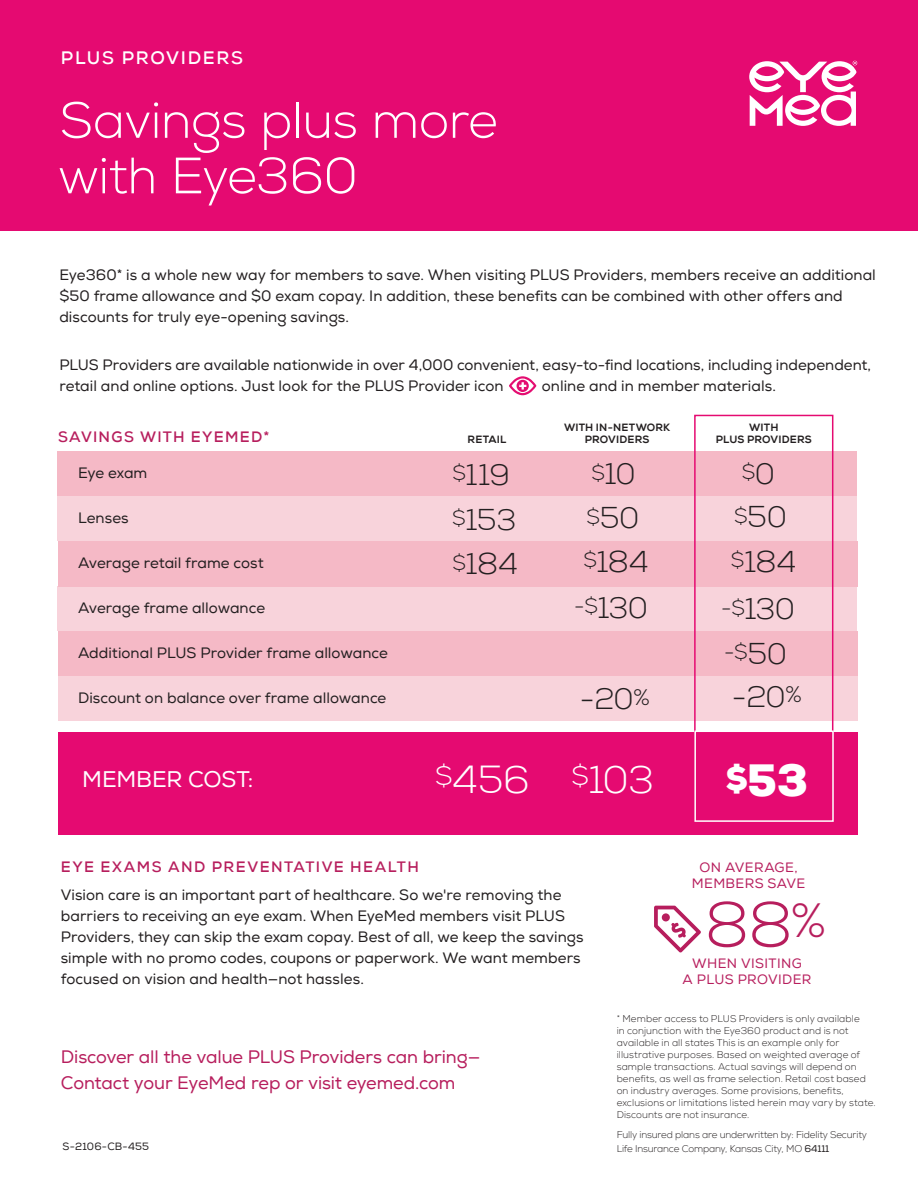
<style>
.page{position:relative;width:918px;height:1188px;background:#fff}
.page>*{position:absolute;margin:0;border:0;box-sizing:border-box;transform-origin:0 0}
.body_0_03{font:300 63px "Nexa";color:#b71e5d}
.headline{font:300 51px/55.5px "Nexa";letter-spacing:-.015em;color:#fff}
.body_0_03-2{font:900 45px "Nexa";color:#fff}
.body_0_03-3{font:300 39px "Nexa";letter-spacing:-.015em;color:#fff}
.body_0_03-4{font:300 30px "Nexa";letter-spacing:-.02em;color:#231f20}
.body_0_03-5{font:22.5px "Nexa";letter-spacing:-.01em;color:#fff}
.body_0_03-6{font:300 21px "Nexa";color:#231f20}
.intro_12_17{font:18px/25.5px "Nexa";letter-spacing:-.005em;color:#b71e5d}
.page_header{font:700 18px "Nexa";letter-spacing:.095em;color:#fff}
.intro_12_17-2{font:15px/21px "Nexa";letter-spacing:.005em;color:#231f20}
.intro_12_17-3{font:700 15px "Nexa";letter-spacing:.1em;color:#b71e5d}
.body_0_03-7{font:700 15px "Nexa";letter-spacing:.085em;color:#b71e5d}
.body_0_03-8{font:13.5px/16.5px "Nexa";letter-spacing:.025em;color:#b71e5d;text-align:center}
.body_0_03-9{font:10.5px/12px "Nexa X Bold";letter-spacing:.015em;color:#231f20;text-align:center}
.body_0_03-10{font:10.5px "Nexa";letter-spacing:.015em;color:#231f20}
.body_0_03-11{font:300 9.75px/12px "Nexa";letter-spacing:.01em;color:#231f20}
.body_0_03-12{font:300 9.75px/13.5px "Nexa";letter-spacing:-.015em;color:#231f20}
.s1{font-size:21px}
.s2{font-size:22.5px}
.s3{font-size:30px}
.s4{font-size:33px}
.s5{font-size:48px}
.s6{font-weight:400}
</style>
<div class="page">
<div style="left:0;top:0;width:918px;height:230px;background:#e50a71"></div>
<svg style="left:749px;top:61px;width:108px;height:65px"></svg>
<svg style="left:509px;top:376px;width:27px;height:19px"></svg>
<div style="left:57px;top:451px;width:800px;height:46px;background:#f5b9c6"></div>
<div style="left:58px;top:631px;width:799px;height:45px;background:#f5b9c6"></div>
<div style="left:57px;top:586px;width:800px;height:45px;background:#f8d3db"></div>
<div style="left:58px;top:541px;width:799px;height:45px;background:#f5b9c6"></div>
<div style="left:57px;top:496px;width:800px;height:45px;background:#f8d3db"></div>
<div style="left:58px;top:732px;width:799px;height:103px;background:#e50a71"></div>
<div style="left:58px;top:676px;width:799px;height:44px;background:#f8d3db"></div>
<div style="left:694px;top:415px;width:139px;height:319px;border:2px solid #e50a71"></div>
<svg style="left:654px;top:906px;width:47px;height:46px"></svg>
<div style="left:694px;top:731px;width:140px;height:91px;border:2px solid #fff"></div>
<h1 class="page_header" style="left:61px;top:47px;width:184px">PLUS PROVIDERS</h1>
<h2 class="headline" style="left:58px;top:94px;width:442px">Savings plus more with Eye360</h2>
<h3 class="intro_12_17-2" style="left:59px;top:265px;width:818px">Eye360* is a whole new way for members to save. When visiting PLUS Providers, members receive an additional $50 frame allowance and $0 exam copay. In addition, these benefits can be combined with other offers and discounts for truly eye-opening savings.</h3>
<h3 class="intro_12_17-2" style="left:59px;top:355px;width:813px">PLUS Providers are available nationwide in over 4,000 convenient, easy-to-find locations, including independent, retail and online options. Just look for the PLUS Provider icon</h3>
<h3 class="intro_12_17-2" style="left:542px;top:376px;width:236px">online and in member materials.</h3>
<p class="body_0_03-7" style="left:58px;top:427px;width:213px">SAVINGS WITH EYEMED*</p>
<h3 class="intro_12_17-2" style="left:78px;top:463px;width:71px">Eye exam</h3>
<h3 class="intro_12_17-2" style="left:78px;top:508px;width:52px">Lenses</h3>
<h3 class="intro_12_17-2" style="left:78px;top:553px;width:187px">Average retail frame cost</h3>
<h3 class="intro_12_17-2" style="left:78px;top:598px;width:189px">Average frame allowance</h3>
<h3 class="intro_12_17-2" style="left:78px;top:643px;width:311px">Additional PLUS Provider frame allowance</h3>
<h3 class="intro_12_17-2" style="left:78px;top:688px;width:310px">Discount on balance over frame allowance</h3>
<p class="body_0_03-9" style="left:468px;top:433px;width:40px">RETAIL</p>
<p class="body_0_03-4" style="left:453px;top:457px;width:59px"><span class="s1">$</span>119</p>
<p class="body_0_03-9" style="left:564px;top:422px;width:108px">WITH IN-NETWORK<br>PROVIDERS</p>
<p class="body_0_03-4" style="left:591px;top:456px;width:46px"><span class="s1">$</span>10</p>
<p class="body_0_03-4" style="left:452px;top:502px;width:66px"><span class="s1">$</span>153</p>
<p class="body_0_03-4" style="left:586px;top:500px;width:54px"><span class="s1">$</span>50</p>
<p class="body_0_03-4" style="left:453px;top:546px;width:67px"><span class="s1">$</span>184</p>
<p class="body_0_03-4" style="left:583px;top:544px;width:67px"><span class="s1">$</span>184</p>
<p class="body_0_03-4" style="left:574px;top:590px;width:75px"><span class="s1">-$</span>130</p>
<p class="body_0_03-4" style="left:580px;top:681px;width:71px">-20<span class="s2">%</span></p>
<p class="body_0_03-9" style="left:749px;top:421px;width:31px">WITH</p>
<p class="body_0_03-9" style="left:716px;top:434px;width:98px">PLUS PROVIDERS</p>
<p class="body_0_03-6" style="left:742px;top:459px;width:35px">$<span class="s3">0</span></p>
<p class="body_0_03-4" style="left:734px;top:499px;width:54px"><span class="s1">$</span>50</p>
<p class="body_0_03-4" style="left:731px;top:544px;width:67px"><span class="s1">$</span>184</p>
<p class="body_0_03-4" style="left:721px;top:591px;width:75px"><span class="s1">-$</span>130</p>
<p class="body_0_03-6" style="left:724px;top:639px;width:64px">-$<span class="s3">50</span></p>
<p class="body_0_03-4" style="left:732px;top:679px;width:71px">-20<span class="s2">%</span></p>
<p class="body_0_03-5" style="left:82px;top:766px;width:173px">MEMBER COST:</p>
<p class="body_0_03-3" style="left:435px;top:756px;width:96px"><sup>$</sup>456</p>
<p class="body_0_03-2" style="left:725px;top:751px;width:84px"><span class="s4">$</span>53</p>
<p class="body_0_03-3" style="left:572px;top:756px;width:84px"><sup>$</sup>103</p>
<h3 class="intro_12_17-3" style="left:61px;top:857px;width:360px">EYE EXAMS AND PREVENTATIVE HEALTH</h3>
<h3 class="intro_12_17-2" style="left:61px;top:885px;width:524px">Vision care is an important part of healthcare. So we're removing the barriers to receiving an eye exam. When EyeMed members visit PLUS Providers, they can skip the exam copay. Best of all, we keep the savings simple with no promo codes, coupons or paperwork. We want members focused on vision and health—not hassles.</h3>
<h3 class="intro_12_17" style="left:61px;top:1045px;width:421px">Discover all the value PLUS Providers can bring—<br>Contact your EyeMed rep or visit eyemed.com</h3>
<p class="body_0_03-10" style="left:63px;top:1140px;width:88px">S-2106-CB-455</p>
<p class="body_0_03-8" style="left:692px;top:859px;width:115px">ON AVERAGE,<br>MEMBERS SAVE</p>
<p class="body_0_03" style="left:705px;top:888px;width:122px">88<span class="s5">%</span></p>
<p class="body_0_03-8" style="left:683px;top:955px;width:130px">WHEN VISITING<br>A PLUS PROVIDER</p>
<p class="body_0_03-11" style="left:617px;top:1013px;width:261px">* Member access to PLUS Providers is only available<br>in conjunction with the Eye360 product and is not available in all states This is an example only for illustrative purposes. Based on weighted average of sample transactions. Actual savings will depend on benefits, as well as frame selection. Retail cost based on industry averages. Some provisions, benefits, exclusions or limitations listed herein may vary by state.<br>Discounts are not insurance.</p>
<p class="body_0_03-12" style="left:617px;top:1128px;width:252px">Fully insured plans are underwritten by: Fidelity Security<br>Life Insurance Company, Kansas City, MO <span class="s6">64111</span></p>
</div>
